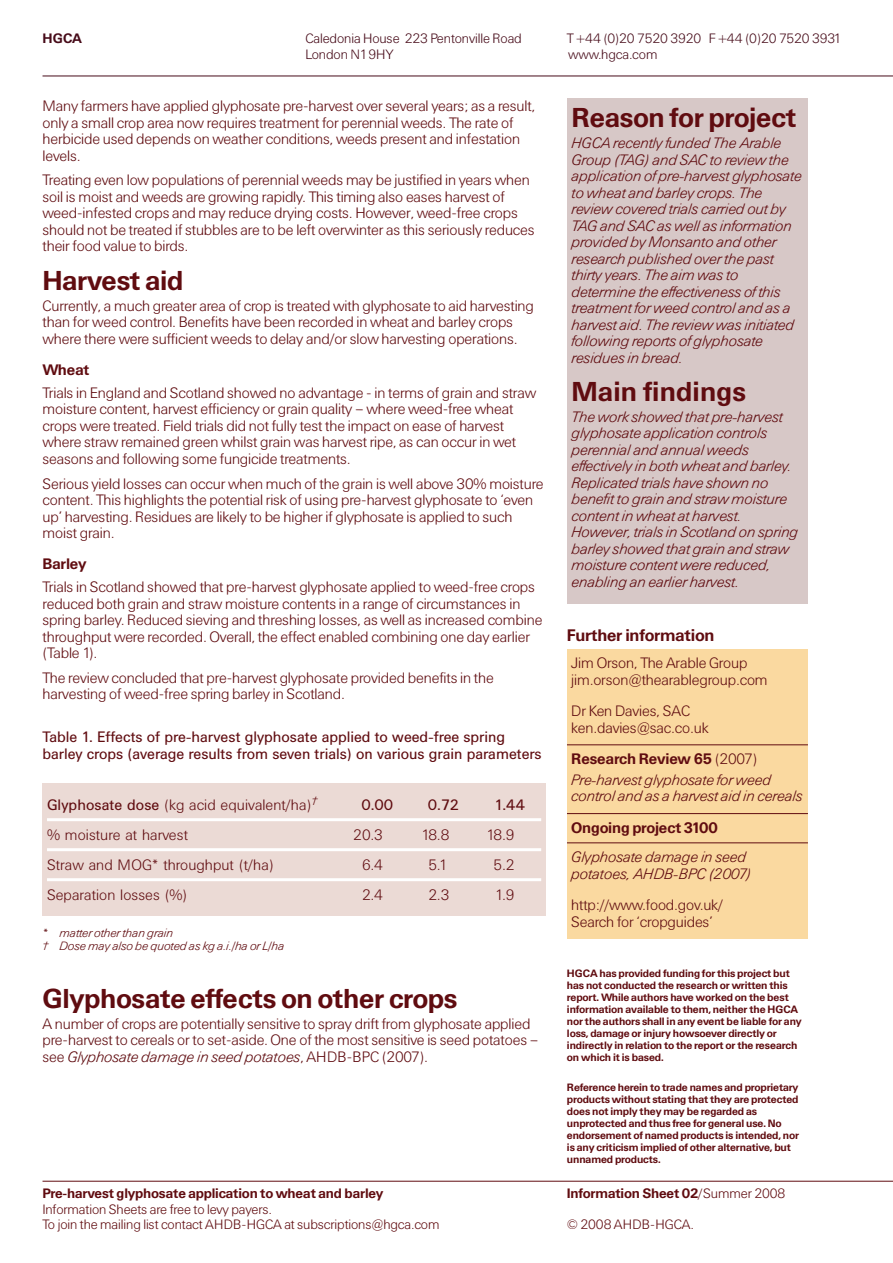
<style>
.page{position:relative;width:893px;height:1263px;background:#fff}
.page>*{position:absolute;margin:0;border:0;box-sizing:border-box;transform-origin:0 0}
.t1{font:700 27px "Univers BQ";letter-spacing:-.01em;color:#600c10}
.t2{font:700 16.5px "Univers BQ";letter-spacing:-.01em;color:#600c10}
.t3{font:300 15px/16.5px "Univers BQ";letter-spacing:-.01em;color:#600c10}
.t4{font:italic 300 15px/16.5px "Univers BQ";letter-spacing:-.01em;color:#600c10}
.t5{font:15px/16.5px "Univers BQ";letter-spacing:-.005em;color:#600c10}
.t6{font:700 15px "Univers BQ";letter-spacing:-.01em;color:#600c10}
.t7{font:300 13.5px/15.8px "Univers BQ";letter-spacing:-.01em;color:#600c10}
.t8{font:300 13.5px "Univers BQ";letter-spacing:-.01em;color:#470b19}
.t9{font:700 13.5px "Univers BQ";letter-spacing:-.01em;color:#600c10}
.t10{font:300 13.5px "Univers BQ";letter-spacing:.01em;color:#600c10}
.t11{font:700 13.5px "Univers BQ";color:#470b19}
.t12{font:italic 300 12px/13.5px "Univers BQ";letter-spacing:-.01em;color:#600c10}
.t13{font:700 10.5px/12px "Univers BQ";letter-spacing:-.01em;color:#600c10}
.s1{font-weight:400}
.s2{font-style:italic}
.s3{font-weight:700;font-style:normal}
.s4{font-style:normal}
.s5{font-weight:300}
</style>
<div class="page">
<div style="left:567px;top:649px;width:241px;height:289px;background:#fad9a0"></div>
<hr style="left:567px;top:744px;width:241px;height:1px;background:#600c10">
<hr style="left:567px;top:813px;width:241px;height:1px;background:#600c10">
<hr style="left:567px;top:842px;width:241px;height:1px;background:#600c10">
<div style="left:567px;top:98px;width:241px;height:505px;background:#d7c8c7"></div>
<hr style="left:43px;top:76px;width:850px;height:1px;background:#470b19">
<hr style="left:43px;top:1181px;width:850px;height:1px;background:#600c10">
<div style="left:43px;top:783px;width:503px;height:133px;background:#ebdad5"></div>
<hr style="left:47px;top:818px;width:494px;height:3px;background:#fff">
<hr style="left:47px;top:848px;width:494px;height:3px;background:#fff">
<hr style="left:47px;top:878px;width:494px;height:3px;background:#fff">
<p class="t11" style="left:43px;top:34px;width:41px">HGCA</p>
<p class="t8" style="left:305px;top:34px;width:218px">Caledonia House 223 Pentonville Road</p>
<p class="t8" style="left:567px;top:34px;width:276px">T +44 (0)20 7520 3920 F +44 (0)20 7520 3931</p>
<p class="t8" style="left:305px;top:50px;width:90px">London N19HY</p>
<p class="t8" style="left:568px;top:50px;width:91px">www.hgca.com</p>
<p class="t3" style="left:43px;top:99px;width:494px">Many farmers have applied glyphosate pre-harvest over several years; as a result, only a small crop area now requires treatment for perennial weeds. The rate of herbicide used depends on weather conditions, weeds present and infestation levels.</p>
<p class="t3" style="left:43px;top:173px;width:494px">Treating even low populations of perennial weeds may be justified in years when soil is moist and weeds are growing rapidly. This timing also eases harvest of weed-infested crops and may reduce drying costs. However, weed-free crops should not be treated if stubbles are to be left overwinter as this seriously reduces their food value to birds.</p>
<h1 class="t1" style="left:43px;top:271px;width:142px">Harvest aid</h1>
<p class="t3" style="left:43px;top:299px;width:493px">Currently, a much greater area of crop is treated with glyphosate to aid harvesting than for weed control. Benefits have been recorded in wheat and barley crops where there were sufficient weeds to delay and/or slow harvesting operations.</p>
<p class="t6" style="left:43px;top:364px;width:49px">Wheat</p>
<p class="t3" style="left:43px;top:386px;width:495px">Trials in England and Scotland showed no advantage - in terms of grain and straw moisture content, harvest efficiency or grain quality – where weed-free wheat crops were treated. Field trials did not fully test the impact on ease of harvest where straw remained green whilst grain was harvest ripe, as can occur in wet seasons and following some fungicide treatments.</p>
<p class="t3" style="left:43px;top:476px;width:503px">Serious yield losses can occur when much of the grain is well above 30% moisture content. This highlights the potential risk of using pre-harvest glyphosate to ‘even up’ harvesting. Residues are likely to be higher if glyphosate is applied to such moist grain.</p>
<p class="t6" style="left:43px;top:558px;width:46px">Barley</p>
<p class="t3" style="left:43px;top:580px;width:501px">Trials in Scotland showed that pre-harvest glyphosate applied to weed-free crops reduced both grain and straw moisture contents in a range of circumstances in spring barley. Reduced sieving and threshing losses, as well as increased combine throughput were recorded. Overall, the effect enabled combining one day earlier (Table 1).</p>
<p class="t3" style="left:43px;top:671px;width:453px">The review concluded that pre-harvest glyphosate provided benefits in the harvesting of weed-free spring barley in Scotland.</p>
<p class="t5" style="left:43px;top:730px;width:501px">Table 1. Effects of pre-harvest glyphosate applied to weed-free spring barley crops (average results from seven trials) on various grain parameters</p>
<p class="t3" style="left:47px;top:798px;width:272px"><span class="s1">Glyphosate dose</span> (kg acid equivalent/ha)<sup>†</sup></p>
<p class="t5" style="left:361px;top:798px;width:33px">0.00</p>
<p class="t5" style="left:428px;top:798px;width:33px">0.72</p>
<p class="t5" style="left:494px;top:798px;width:32px">1.44</p>
<p class="t3" style="left:47px;top:828px;width:143px">% moisture at harvest</p>
<p class="t3" style="left:353px;top:828px;width:31px">20.3</p>
<p class="t3" style="left:422px;top:828px;width:29px">18.8</p>
<p class="t3" style="left:487px;top:828px;width:29px">18.9</p>
<p class="t3" style="left:47px;top:858px;width:228px">Straw and MOG* throughput (t/ha)</p>
<p class="t3" style="left:362px;top:858px;width:22px">6.4</p>
<p class="t3" style="left:429px;top:858px;width:21px">5.1</p>
<p class="t3" style="left:494px;top:858px;width:22px">5.2</p>
<p class="t3" style="left:47px;top:888px;width:142px">Separation losses (%)</p>
<p class="t3" style="left:362px;top:888px;width:22px">2.4</p>
<p class="t3" style="left:429px;top:888px;width:22px">2.3</p>
<p class="t3" style="left:495px;top:888px;width:21px">1.9</p>
<p class="t12" style="left:43px;top:927px;width:243px">* matter other than grain<br>† Dose may also be quoted as kg a.i./ha or L/ha</p>
<h1 class="t1" style="left:43px;top:988px;width:416px">Glyphosate effects on other crops</h1>
<p class="t3" style="left:43px;top:1016px;width:498px">A number of crops are potentially sensitive to spray drift from glyphosate applied pre-harvest to cereals or to set-aside. One of the most sensitive is seed potatoes – see <span class="s2">Glyphosate damage in seed potatoes</span>, AHDB-BPC (2007).</p>
<h1 class="t1" style="left:571px;top:108px;width:227px">Reason for project</h1>
<p class="t4" style="left:571px;top:136px;width:232px">HGCA recently funded The Arable<br>Group (TAG) and SAC to review the application of pre-harvest glyphosate to wheat and barley crops. The review covered trials carried out by<br>TAG and SAC as well as information provided by Monsanto and other research published over the past thirty years. The aim was to determine the effectiveness of this treatment for weed control and as a harvest aid. The review was initiated following reports of glyphosate residues in bread.</p>
<h1 class="t1" style="left:571px;top:382px;width:176px">Main findings</h1>
<p class="t4" style="left:571px;top:410px;width:228px">The work showed that pre-harvest glyphosate application controls perennial and annual weeds effectively in both wheat and barley.<br>Replicated trials have shown no benefit to grain and straw moisture content in wheat at harvest.<br>However, trials in Scotland on spring barley showed that grain and straw moisture content were reduced, enabling an earlier harvest.</p>
<p class="t2" style="left:567px;top:629px;width:149px">Further information</p>
<p class="t3" style="left:571px;top:656px;width:198px">Jim Orson, The Arable Group jim.orson@thearablegroup.com</p>
<p class="t3" style="left:571px;top:704px;width:139px">Dr Ken Davies, SAC ken.davies@sac.co.uk</p>
<p class="t4" style="left:571px;top:750px;width:202px;line-height:20.7px"><span class="s3">Research Review 65</span> <span class="s4">(2007)<br></span>Pre-harvest glyphosate for weed</p>
<p class="t4" style="left:571px;top:789px;width:233px">control and as a harvest aid in cereals</p>
<p class="t6" style="left:571px;top:822px;width:148px">Ongoing project 3100</p>
<p class="t4" style="left:571px;top:850px;width:182px">Glyphosate damage in seed potatoes, AHDB-BPC (2007)</p>
<p class="t3" style="left:571px;top:898px;width:153px">http://www.food.gov.uk/<br>Search for ‘cropguides’</p>
<p class="t13" style="left:567px;top:969px;width:236px">HGCA has provided funding for this project but has not conducted the research or written this report. While authors have worked on the best information available to them, neither the HGCA nor the authors shall in any event be liable for any loss, damage or injury howsoever directly or indirectly in relation to the report or the research on which it is based.</p>
<p class="t13" style="left:567px;top:1082px;width:234px">Reference herein to trade names and proprietary products without stating that they are protected does not imply they may be regarded as unprotected and thus free for general use. No endorsement of named products is intended, nor is any criticism implied of other alternative, but unnamed products.</p>
<p class="t9" style="left:43px;top:1188px;width:342px">Pre-harvest glyphosate application to wheat and barley</p>
<p class="t9" style="left:567px;top:1188px;width:220px">Information Sheet 02<span class="s5">/Summer 2008</span></p>
<p class="t7" style="left:43px;top:1202px;width:399px">Information Sheets are free to levy payers.<br>To join the mailing list contact AHDB-HGCA at subscriptions@hgca.com</p>
<p class="t10" style="left:567px;top:1220px;width:128px">© 2008 AHDB-HGCA.</p>
</div>
